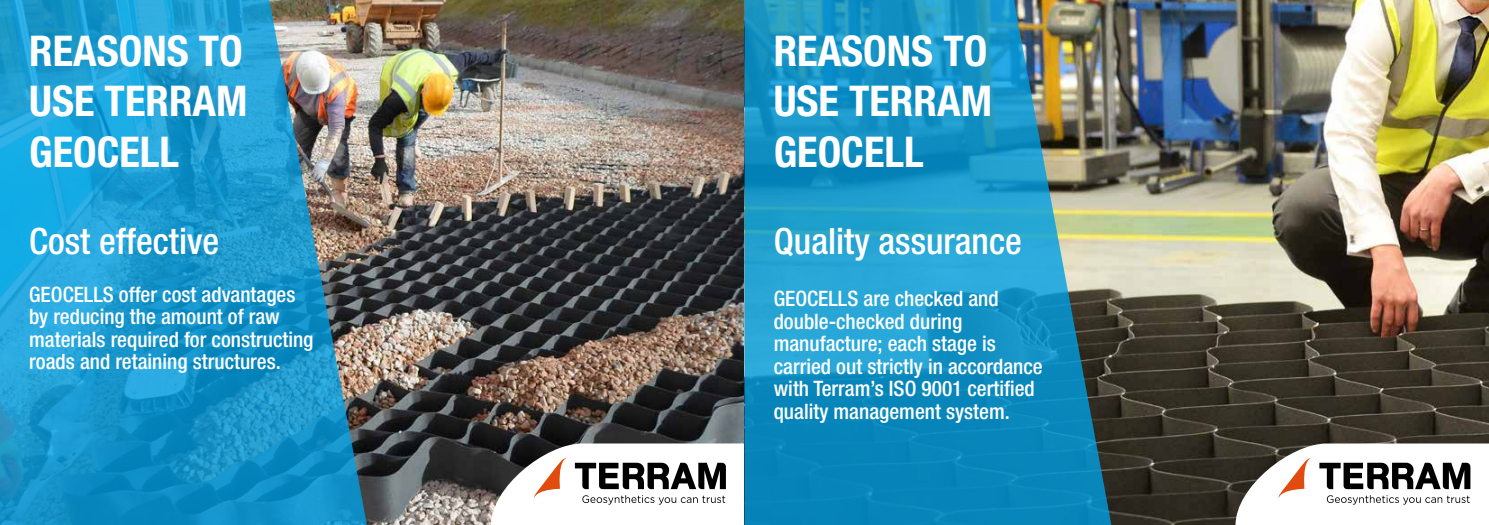
<style>
.page{position:relative;width:1489px;height:525px;background:#fff}
.page>*{position:absolute;margin:0;border:0;box-sizing:border-box;transform-origin:0 0}
.t1{font:700 condensed 42.38px/50.9px "Helvetica Neue";color:#fff;text-align:justify}
.t2{font:500 condensed 36.25px "Helvetica Neue";color:#fff}
.t3{font:500 condensed 21.25px/22.5px "Helvetica Neue";color:#fff}
</style>
<div class="page">
<img style="left:367px;top:0;width:1121px;height:524px">
<svg style="left:0;top:0;width:367px;height:524px;background:#2997c4"></svg>
<svg style="left:491px;top:443px;width:100px;height:81px"></svg>
<img style="left:591px;top:0;width:520px;height:524px">
<svg style="left:1235px;top:443px;width:253px;height:81px"></svg>
<h1 class="t1" style="left:29px;top:24px;width:220px">REASONS TO USE TERRAM GEOCELL</h1>
<h2 class="t2" style="left:29px;top:219px;width:191px">Cost effective</h2>
<p class="t3" style="left:29px;top:282px;width:286px">GEOCELLS offer cost advantages by reducing the amount of raw materials required for constructing roads and retaining structures.</p>
<h1 class="t1" style="left:773px;top:24px;width:220px">REASONS TO USE TERRAM GEOCELL</h1>
<h2 class="t2" style="left:773px;top:219px;width:250px">Quality assurance</h2>
<p class="t3" style="left:773px;top:287px;width:270px">GEOCELLS are checked and double-checked during manufacture; each stage is carried out strictly in accordance with Terram’s ISO 9001 certified quality management system.</p>
</div>
